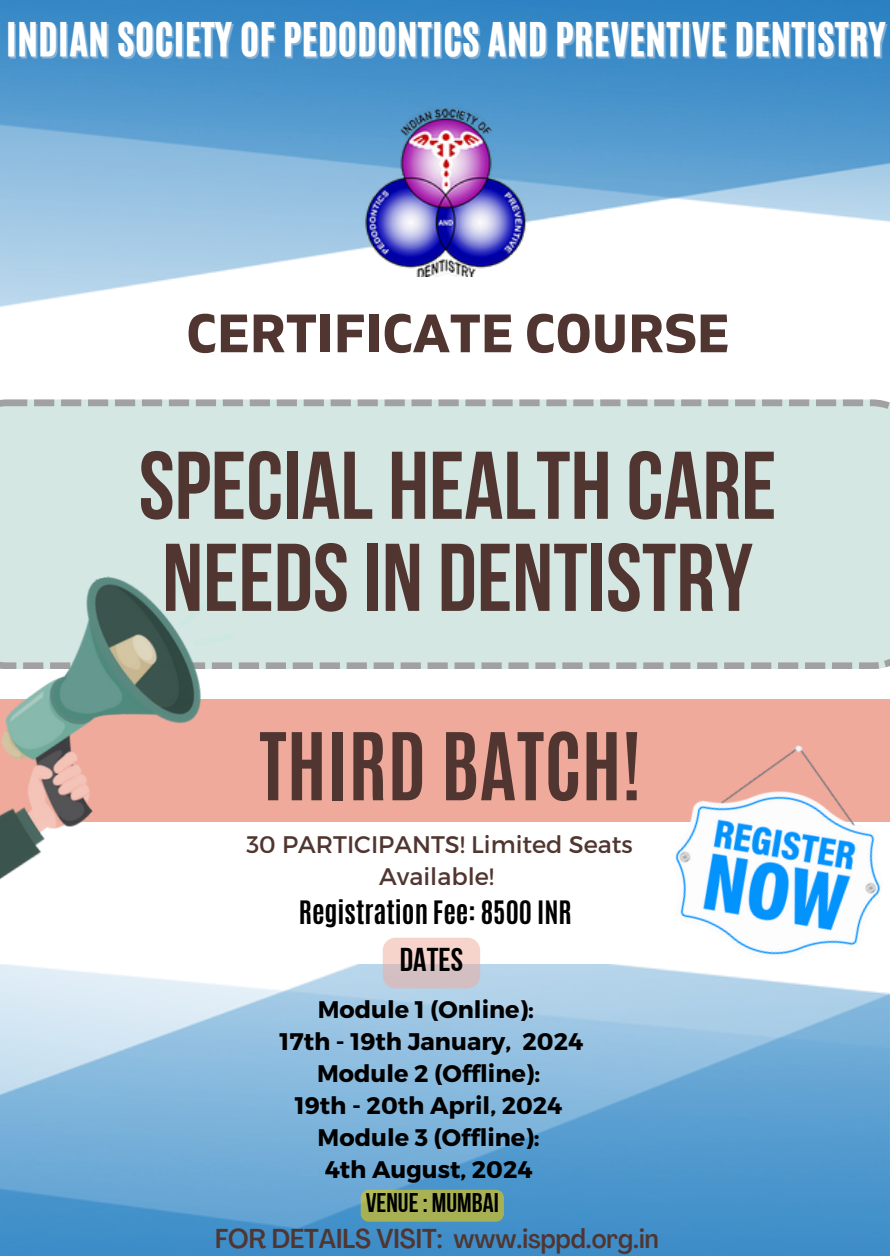
<style>
.page{position:relative;width:892px;height:1258px;background:#fff}
.page>*{position:absolute;margin:0;border:0;box-sizing:border-box;transform-origin:0 0}
.t1{font:96px/92.1px "Bebas Neue Cyrillic";color:#503530}
.t2{font:700 79.2px "Antonio";color:#503530}
.t3{font:700 54px "Gilam";color:#503530}
.t4{font:39px "CA Generated";letter-spacing:.015em;color:#fff}
.t5{font:33px "Bebas Neue Cyrillic";color:#000}
.t6{font:500 condensed 27px "Agrandir";color:#503530}
.t7{font:700 27px "Antonio";color:#000}
.t8{font:27px "Bebas Neue Cyrillic";color:#000}
.t9{font:700 24px "Montserrat";color:#000}
.t10{font:24px/31.8px "Montserrat";color:#503530;text-align:center}
</style>
<div class="page">
<img style="left:0;top:0;width:889px;height:307px">
<div style="left:0;top:399px;width:889px;height:270px;background:#d5e7e3"></div>
<img style="left:0;top:964px;width:889px;height:291px">
<div style="left:0;top:699px;width:889px;height:122px;background:#efaa9c"></div>
<img style="left:0;top:551px;width:278px;height:329px">
<img style="left:358px;top:108px;width:175px;height:168px">
<img style="left:655px;top:745px;width:234px;height:239px">
<div style="left:382px;top:938px;width:98px;height:50px;background:#efaa9c;border-radius:13px;opacity:.52"></div>
<svg style="left:360px;top:1190px;width:144px;height:31px"></svg>
<p class="t4" style="left:6px;top:12px;width:880px">INDIAN SOCIETY OF PEDODONTICS AND PREVENTIVE DENTISTRY</p>
<p class="t3" style="left:186px;top:302px;width:544px">CERTIFICATE COURSE</p>
<p class="t1" style="left:139px;top:449px;width:639px">SPECIAL HEALTH CARE<br>NEEDSIN DENTISTRY</p>
<p class="t2" style="left:259px;top:710px;width:383px">THIRD BATCH!</p>
<p class="t10" style="left:246px;top:827px;width:388px">30 PARTICIPANTS! Limited Seats<br>Available!</p>
<p class="t7" style="left:298px;top:893px;width:274px">Registration Fee: 8500 INR</p>
<p class="t5" style="left:400px;top:946px;width:65px">DATES</p>
<p class="t9" style="left:318px;top:994px;width:218px">Module 1 (Online):</p>
<p class="t9" style="left:279px;top:1026px;width:305px">17th - 19th January, 2024</p>
<p class="t9" style="left:317px;top:1058px;width:224px">Module 2 (Offline):</p>
<p class="t9" style="left:295px;top:1090px;width:269px">19th - 20th April, 2024</p>
<p class="t9" style="left:317px;top:1122px;width:223px">Module 3 (Offline):</p>
<p class="t9" style="left:324px;top:1153px;width:209px">4th August, 2024</p>
<p class="t8" style="left:365px;top:1192px;width:135px">VENUE : MUMBAI</p>
<p class="t6" style="left:215px;top:1228px;width:445px">FOR DETAILS VISIT: www.isppd.org.in</p>
</div>
